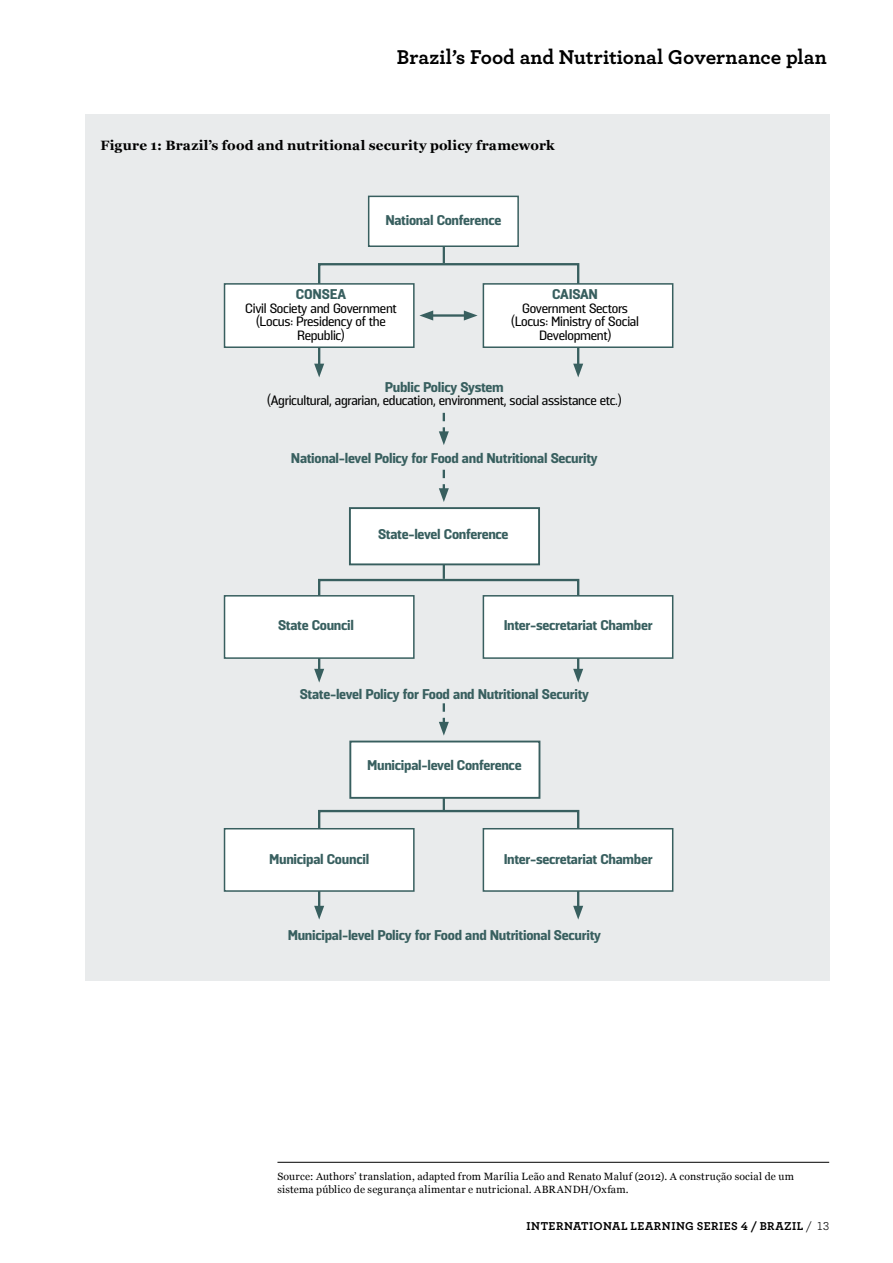
<style>
.page{position:relative;width:893px;height:1263px;background:#fff}
.page>*{position:absolute;margin:0;border:0;box-sizing:border-box;transform-origin:0 0}
.t1{font:700 21px "Archer Pro";color:#000}
.t2{font:900 14.1px "Solido";letter-spacing:-.02em;color:#385f5f}
.t3{font:500 13.5px/13.5px "Solido";letter-spacing:-.02em;color:#000;text-align:center}
.t4{font:700 13.5px "Georgia";letter-spacing:.015em;color:#000}
.t5{font:700 12px "Archer Pro";letter-spacing:.045em;color:#000}
.t6{font:10.5px/13.5px "Georgia";letter-spacing:.02em;color:#000}
.s1{font-weight:400}
</style>
<div class="page">
<div style="left:85px;top:114px;width:744px;height:866px;background:#e9ebec"></div>
<hr style="left:277px;top:1162px;width:552px;height:1px;background:#000">
<hr style="left:429px;top:314px;width:39px;height:3px;background:#385f5f">
<svg style="left:464px;top:310px;width:14px;height:10px"></svg>
<svg style="left:419px;top:310px;width:14px;height:10px"></svg>
<svg style="left:439px;top:413px;width:10px;height:32px"></svg>
<svg style="left:439px;top:470px;width:10px;height:32px"></svg>
<svg style="left:439px;top:703px;width:10px;height:33px"></svg>
<div style="left:318px;top:263px;width:261px;height:106px;border:2px solid #385f5f"></div>
<svg style="left:573px;top:364px;width:10px;height:13px"></svg>
<svg style="left:314px;top:364px;width:10px;height:13px"></svg>
<div style="left:318px;top:579px;width:261px;height:95px;border:2px solid #385f5f"></div>
<svg style="left:573px;top:669px;width:10px;height:14px"></svg>
<svg style="left:314px;top:669px;width:10px;height:14px"></svg>
<div style="left:318px;top:810px;width:261px;height:101px;border:2px solid #385f5f"></div>
<svg style="left:573px;top:906px;width:10px;height:13px"></svg>
<svg style="left:314px;top:906px;width:10px;height:13px"></svg>
<div style="left:224px;top:283px;width:191px;height:65px;background:#fff;border:2px solid #385f5f"></div>
<div style="left:483px;top:283px;width:190px;height:65px;background:#fff;border:2px solid #385f5f"></div>
<svg style="left:443px;top:247px;width:2px;height:16px"></svg>
<svg style="left:443px;top:565px;width:2px;height:14px"></svg>
<svg style="left:443px;top:799px;width:2px;height:12px"></svg>
<div style="left:368px;top:196px;width:151px;height:51px;background:#fff;border:2px solid #385f5f"></div>
<div style="left:349px;top:507px;width:191px;height:58px;background:#fff;border:2px solid #385f5f"></div>
<div style="left:224px;top:595px;width:191px;height:64px;background:#fff;border:2px solid #385f5f"></div>
<div style="left:483px;top:595px;width:190px;height:64px;background:#fff;border:2px solid #385f5f"></div>
<div style="left:349px;top:741px;width:191px;height:58px;background:#fff;border:2px solid #385f5f"></div>
<div style="left:224px;top:828px;width:191px;height:64px;background:#fff;border:2px solid #385f5f"></div>
<div style="left:483px;top:828px;width:190px;height:64px;background:#fff;border:2px solid #385f5f"></div>
<h1 class="t1" style="left:397px;top:40px;width:431px">Brazil’s Food and Nutritional Governance plan</h1>
<p class="t4" style="left:100px;top:135px;width:456px">Figure 1: Brazil’s food and nutritional security policy framework</p>
<p class="t2" style="left:385px;top:212px;width:117px">National Conference</p>
<p class="t2" style="left:296px;top:286px;width:52px">CONSEA</p>
<p class="t3" style="left:245px;top:302px;width:153px">Civil Society and Government (Locus: Presidency of the<br>Republic)</p>
<p class="t2" style="left:552px;top:286px;width:47px">CAISAN</p>
<p class="t3" style="left:511px;top:302px;width:129px">Government Sectors (Locus: Ministry of Social<br>Development)</p>
<p class="t2" style="left:385px;top:379px;width:120px">Public Policy System</p>
<p class="t3" style="left:267px;top:395px;width:356px">(Agricultural, agrarian, education, environment, social assistance etc.)</p>
<p class="t2" style="left:291px;top:450px;width:308px">National-level Policy for Food and Nutritional Security</p>
<p class="t2" style="left:378px;top:526px;width:132px">State-level Conference</p>
<p class="t2" style="left:278px;top:617px;width:77px">State Council</p>
<p class="t2" style="left:504px;top:617px;width:150px">Inter-secretariat Chamber</p>
<p class="t2" style="left:300px;top:686px;width:291px">State-level Policy for Food and Nutritional Security</p>
<p class="t2" style="left:367px;top:757px;width:156px">Municipal-level Conference</p>
<p class="t2" style="left:269px;top:851px;width:102px">Municipal Council</p>
<p class="t2" style="left:504px;top:851px;width:150px">Inter-secretariat Chamber</p>
<p class="t2" style="left:288px;top:927px;width:315px">Municipal-level Policy for Food and Nutritional Security</p>
<p class="t6" style="left:277px;top:1169px;width:518px">Source: Authors’ translation, adapted from Marília Leão and Renato Maluf (2012). A construção social de um sistema público de segurança alimentar e nutricional. ABRANDH/Oxfam.</p>
<p class="t5" style="left:526px;top:1216px;width:304px">INTERNATIONAL LEARNING SERIES 4 / BRAZIL <span class="s1">/ 13</span></p>
</div>
